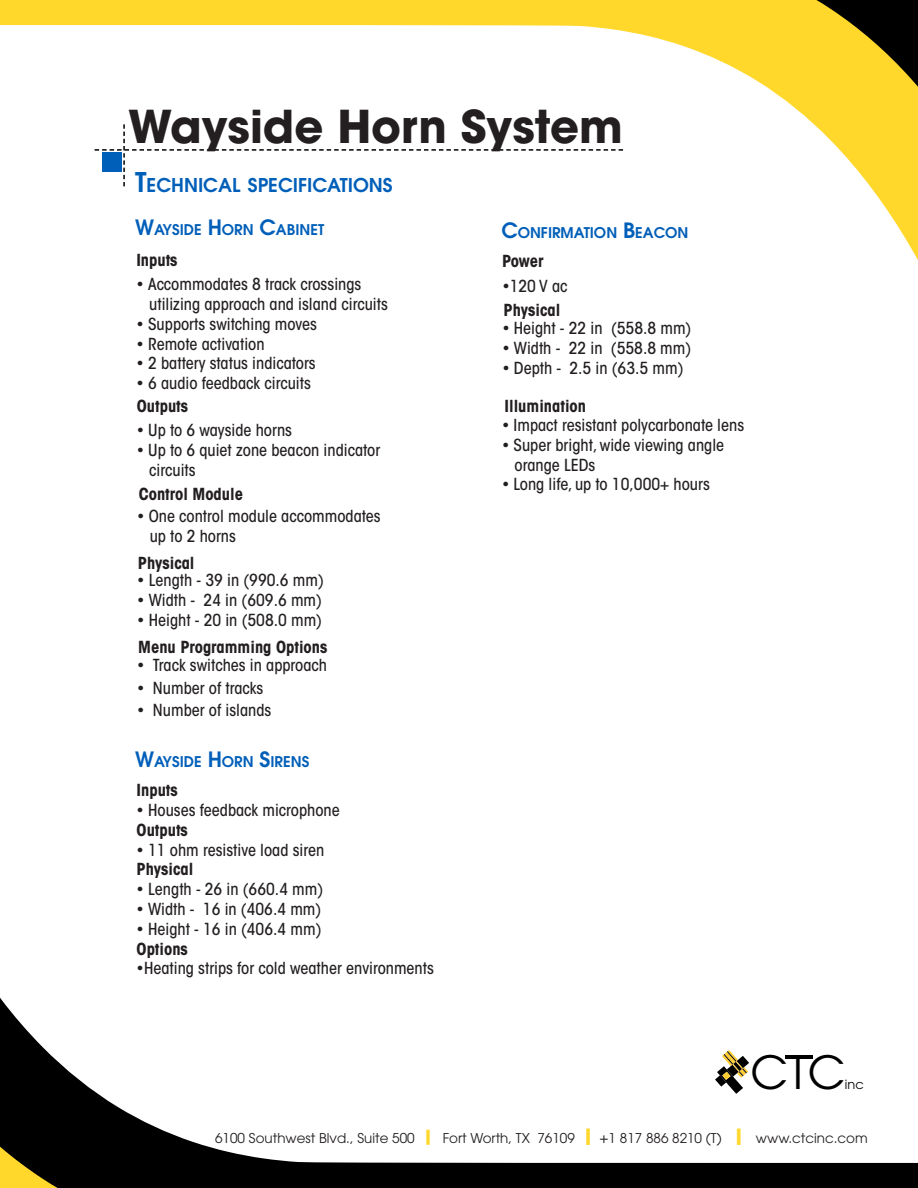
<style>
.page{position:relative;width:918px;height:1188px;background:#fff}
.page>*{position:absolute;margin:0;border:0;box-sizing:border-box;transform-origin:0 0}
.t1{font:45.6px "ITC Avant Garde Std";color:#000001}
.t2{font:700 45px "ITC Avant Garde Std";color:#231f20}
.t3{font:600 18.9px "ITC Avant Garde Std";color:#005fb9}
.t4{font:500 condensed 16.5px/19.8px "ITC Avant Garde Std";color:#231f20}
.t5{font:700 condensed 16.5px "ITC Avant Garde Std";color:#231f20}
.t6{font:600 14.7px "ITC Avant Garde Std";color:#005fb9}
.t7{font:13.5px "ITC Avant Garde Std";color:#231f20}
.t8{font:12.6px "ITC Avant Garde Std";color:#000001}
.s1{font-size:27px}
.s2{font-size:21px}
.s3{font-style:inherit}
.s4{font-weight:700;font-size:18px;color:#ffd82b}
.s5{font-weight:700;font-size:19.5px;color:#ffd82b}
.s6{font-size:15px}
</style>
<div class="page">
<svg style="left:0;top:998px;width:918px;height:190px"></svg>
<hr style="left:785px;top:1055px;width:27px;height:3px;background:#000001">
<svg style="left:715px;top:1050px;width:34px;height:44px"></svg>
<svg style="left:0;top:0;width:918px;height:260px"></svg>
<svg style="left:95px;top:124px;width:528px;height:62px"></svg>
<div style="left:102px;top:152px;width:20px;height:20px;background:#005fb9"></div>
<p class="t2" style="left:128px;top:96px;width:496px">Wayside Horn System</p>
<p class="t3" style="left:135px;top:173px;width:259px"><span class="s1">T</span>ECHNICAL SPECIFICATIONS</p>
<p class="t6" style="left:135px;top:220px;width:190px"><span class="s2">W</span>AYSIDE <span class="s2">H</span> ORN <span class="s2">C</span>ABINET</p>
<p class="t6" style="left:501px;top:223px;width:189px"><span class="s2">C</span>ONFIRMATION <span class="s2">B</span>EACON</p>
<p class="t5" style="left:136px;top:249px;width:43px">Inputs</p>
<p class="t4" style="left:149px;top:274px;width:240px;text-indent:-13px"><span class="s3">•</span> Accommodates 8 track crossings utilizing approach and island circuits</p>
<p class="t4" style="left:137px;top:314px;width:182px"><span class="s3">•</span> Supports switching moves</p>
<p class="t4" style="left:137px;top:334px;width:129px"><span class="s3">•</span> Remote activation</p>
<p class="t4" style="left:137px;top:354px;width:181px"><span class="s3">•</span> 2 battery status indicators</p>
<p class="t4" style="left:137px;top:373px;width:176px"><span class="s3">•</span> 6 audio feedback circuits</p>
<p class="t5" style="left:137px;top:395px;width:53px">Outputs</p>
<p class="t4" style="left:137px;top:420px;width:157px"><span class="s3">•</span> Up to 6 wayside horns</p>
<p class="t4" style="left:149px;top:440px;width:232px;text-indent:-13px"><span class="s3">•</span> Up to 6 quiet zone beacon indicator circuits</p>
<p class="t5" style="left:139px;top:484px;width:106px">Control Module</p>
<p class="t4" style="left:150px;top:506px;width:232px;text-indent:-13px"><span class="s3">•</span> One control module accommodates up to 2 horns</p>
<p class="t5" style="left:138px;top:552px;width:58px">Physical</p>
<p class="t4" style="left:137px;top:570px;width:188px"><span class="s3">•</span> Length - 39 in (990.6 mm)</p>
<p class="t4" style="left:137px;top:590px;width:186px"><span class="s3">•</span> Width - 24 in (609.6 mm)</p>
<p class="t4" style="left:137px;top:610px;width:186px"><span class="s3">•</span> Height - 20 in (508.0 mm)</p>
<p class="t5" style="left:138px;top:636px;width:191px">Menu Programming Options</p>
<p class="t4" style="left:137px;top:655px;width:191px"><span class="s3">•</span> Track switches in approach</p>
<p class="t4" style="left:137px;top:678px;width:128px"><span class="s3">•</span> Number of tracks</p>
<p class="t4" style="left:137px;top:700px;width:136px"><span class="s3">•</span> Number of islands</p>
<p class="t6" style="left:135px;top:752px;width:176px"><span class="s2">W</span>AYSIDE <span class="s2">H</span> ORN <span class="s2">S</span>IRENS</p>
<p class="t5" style="left:137px;top:780px;width:43px">Inputs</p>
<p class="t4" style="left:137px;top:800px;width:205px"><span class="s3">•</span> Houses feedback microphone</p>
<p class="t5" style="left:137px;top:819px;width:53px">Outputs</p>
<p class="t4" style="left:137px;top:840px;width:189px"><span class="s3">•</span> 11 ohm resistive load siren</p>
<p class="t5" style="left:137px;top:859px;width:58px">Physical</p>
<p class="t4" style="left:137px;top:879px;width:188px"><span class="s3">•</span> Length - 26 in (660.4 mm)</p>
<p class="t4" style="left:137px;top:899px;width:186px"><span class="s3">•</span> Width - 16 in (406.4 mm)</p>
<p class="t4" style="left:137px;top:919px;width:186px"><span class="s3">•</span> Height - 16 in (406.4 mm)</p>
<p class="t5" style="left:137px;top:938px;width:53px">Options</p>
<p class="t4" style="left:137px;top:958px;width:299px"><span class="s3">•</span>Heating strips for cold weather environments</p>
<p class="t5" style="left:502px;top:250px;width:43px">Power</p>
<p class="t4" style="left:502px;top:276px;width:67px"><span class="s3">•</span>120 V ac</p>
<p class="t5" style="left:504px;top:300px;width:58px">Physical</p>
<p class="t4" style="left:502px;top:318px;width:190px"><span class="s3">•</span> Height - 22 in (558.8 mm)</p>
<p class="t4" style="left:502px;top:338px;width:190px"><span class="s3">•</span> Width - 22 in (558.8 mm)</p>
<p class="t4" style="left:502px;top:358px;width:183px"><span class="s3">•</span> Depth - 2.5 in (63.5 mm)</p>
<p class="t5" style="left:505px;top:396px;width:83px">Illumination</p>
<p class="t4" style="left:502px;top:415px;width:244px"><span class="s3">•</span> Impact resistant polycarbonate lens</p>
<p class="t4" style="left:515px;top:435px;width:211px;text-indent:-13px"><span class="s3">•</span> Super bright, wide viewing angle orange LEDs</p>
<p class="t4" style="left:502px;top:474px;width:209px"><span class="s3">•</span> Long life, up to 10,000+ hours</p>
<p class="t1" style="left:750px;top:1044px;width:97px">CTC</p>
<p class="t8" style="left:845px;top:1077px;width:20px">inc</p>
<p class="t7" style="left:215px;top:1129px;width:654px">6100 Southwest Blvd., Suite 500 <span class="s4">|</span> Fort Worth, TX 76109 <span class="s5">|</span> <span class="s6">+</span>1 817 886 8210 (T) <span class="s5">|</span> www.ctcinc.com</p>
</div>
